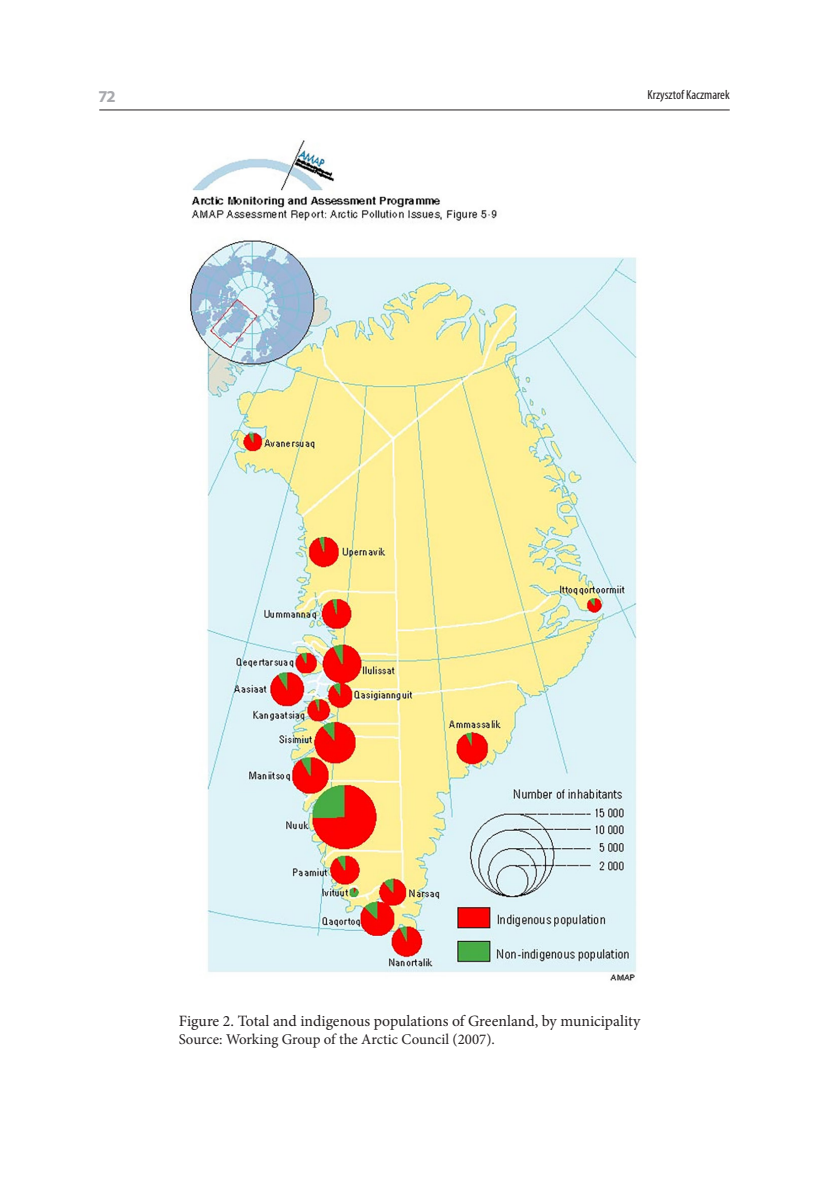
<style>
.page{position:relative;width:829px;height:1181px;background:#fff}
.page>*{position:absolute;margin:0;border:0;box-sizing:border-box;transform-origin:0 0}
.t1{font:700 16.62px "Myriad Pro";color:#a8a9ad}
.podpis{font:15.75px "Minion Pro";color:#231f20}
.zrodlo_txt{font:14.88px "Minion Pro";color:#231f20}
.t2{font:condensed 13.12px "Myriad Pro";color:#231f20}
</style>
<div class="page">
<hr style="left:99px;top:110px;width:630px;height:1px;background:#231f20">
<img style="left:187px;top:140px;width:450px;height:841px">
<p class="t1" style="left:99px;top:85px;width:17px">72</p>
<p class="t2" style="left:647px;top:87px;width:84px">Krzysztof Kaczmarek</p>
<p class="podpis" style="left:179px;top:1010px;width:463px">Figure 2. Total and indigenous populations of Greenland, by municipality</p>
<p class="zrodlo_txt" style="left:179px;top:1029px;width:317px">Source: Working Group of the Arctic Council (2007).</p>
</div>
